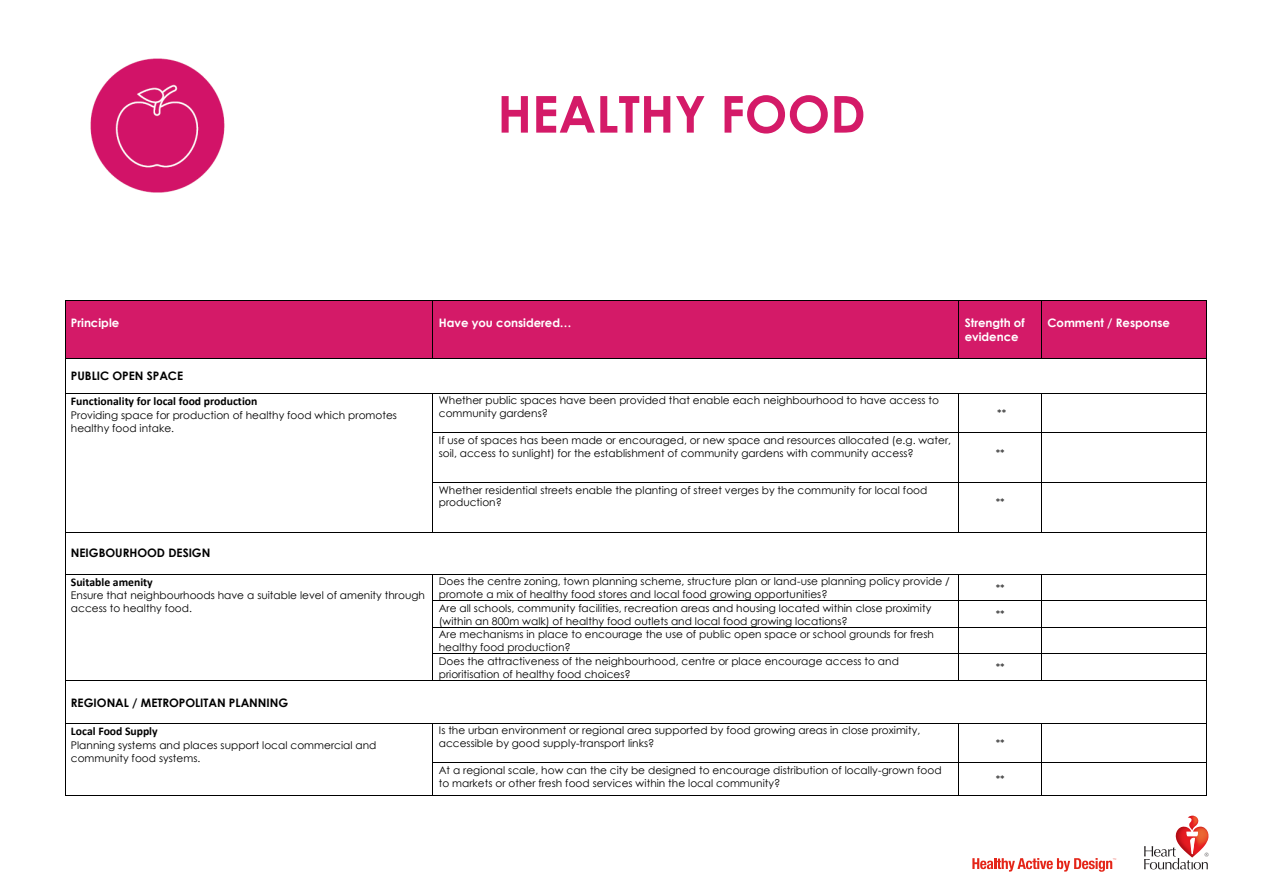
<style>
.page{position:relative;width:1263px;height:893px;background:#fff}
.page>*{position:absolute;margin:0;border:0;box-sizing:border-box;transform-origin:0 0}
.t1{font:700 50.85px "Century Gothic";color:#d41a68}
.t2{font:700 11.7px/24.3px "Calibri";letter-spacing:-.005em;color:#000}
.t3{font:700 11.7px/14.2px "Century Gothic";color:#fff}
.t4{font:700 11.7px "Century Gothic";color:#000}
.t5{font:10.5px/12.9px "Century Gothic";letter-spacing:.005em;color:#000}
.s1{font-family:"Century Gothic"}
</style>
<div class="page">
<img style="left:1176px;top:816px;width:33px;height:40px">
<svg style="left:1144px;top:832px;width:64px;height:37px"></svg>
<svg style="left:972px;top:858px;width:144px;height:14px"></svg>
<img style="left:90px;top:58px;width:135px;height:135px">
<div style="left:65px;top:301px;width:368px;height:57px;background:#d41a68"></div>
<div style="left:433px;top:301px;width:526px;height:57px;background:#d41a68"></div>
<div style="left:959px;top:301px;width:82px;height:57px;background:#d41a68"></div>
<div style="left:1042px;top:301px;width:164px;height:57px;background:#d41a68"></div>
<hr style="left:65px;top:300px;width:368px;height:1px;background:#000">
<hr style="left:433px;top:300px;width:526px;height:1px;background:#000">
<hr style="left:959px;top:300px;width:82px;height:1px;background:#000">
<hr style="left:1042px;top:300px;width:164px;height:1px;background:#000">
<hr style="left:65px;top:301px;width:1px;height:57px;background:#000">
<hr style="left:433px;top:301px;width:1px;height:57px;background:#000">
<hr style="left:959px;top:301px;width:1px;height:57px;background:#000">
<hr style="left:1041px;top:301px;width:1px;height:57px;background:#000">
<hr style="left:1206px;top:301px;width:1px;height:57px;background:#000">
<hr style="left:65px;top:358px;width:368px;height:1px;background:#000">
<hr style="left:433px;top:358px;width:526px;height:1px;background:#000">
<hr style="left:959px;top:358px;width:82px;height:1px;background:#000">
<hr style="left:1042px;top:358px;width:164px;height:1px;background:#000">
<hr style="left:65px;top:359px;width:1px;height:34px;background:#000">
<hr style="left:1206px;top:359px;width:1px;height:34px;background:#000">
<hr style="left:65px;top:393px;width:368px;height:1px;background:#000">
<hr style="left:433px;top:393px;width:526px;height:1px;background:#000">
<hr style="left:959px;top:393px;width:82px;height:1px;background:#000">
<hr style="left:1042px;top:393px;width:164px;height:1px;background:#000">
<hr style="left:65px;top:394px;width:1px;height:39px;background:#000">
<hr style="left:433px;top:394px;width:1px;height:39px;background:#000">
<hr style="left:959px;top:394px;width:1px;height:39px;background:#000">
<hr style="left:1041px;top:394px;width:1px;height:39px;background:#000">
<hr style="left:1206px;top:394px;width:1px;height:39px;background:#000">
<hr style="left:433px;top:433px;width:526px;height:1px;background:#000">
<hr style="left:959px;top:433px;width:82px;height:1px;background:#000">
<hr style="left:1042px;top:433px;width:164px;height:1px;background:#000">
<hr style="left:65px;top:433px;width:1px;height:49px;background:#000">
<hr style="left:433px;top:433px;width:1px;height:49px;background:#000">
<hr style="left:959px;top:433px;width:1px;height:49px;background:#000">
<hr style="left:1041px;top:433px;width:1px;height:49px;background:#000">
<hr style="left:1206px;top:433px;width:1px;height:49px;background:#000">
<hr style="left:433px;top:482px;width:526px;height:1px;background:#000">
<hr style="left:959px;top:482px;width:82px;height:1px;background:#000">
<hr style="left:1042px;top:482px;width:164px;height:1px;background:#000">
<hr style="left:65px;top:483px;width:1px;height:49px;background:#000">
<hr style="left:433px;top:483px;width:1px;height:49px;background:#000">
<hr style="left:959px;top:483px;width:1px;height:49px;background:#000">
<hr style="left:1041px;top:483px;width:1px;height:49px;background:#000">
<hr style="left:1206px;top:483px;width:1px;height:49px;background:#000">
<hr style="left:65px;top:532px;width:368px;height:1px;background:#000">
<hr style="left:433px;top:532px;width:526px;height:1px;background:#000">
<hr style="left:959px;top:532px;width:82px;height:1px;background:#000">
<hr style="left:1042px;top:532px;width:164px;height:1px;background:#000">
<hr style="left:65px;top:532px;width:1px;height:42px;background:#000">
<hr style="left:1206px;top:532px;width:1px;height:42px;background:#000">
<hr style="left:65px;top:574px;width:368px;height:1px;background:#000">
<hr style="left:433px;top:574px;width:526px;height:1px;background:#000">
<hr style="left:959px;top:574px;width:82px;height:1px;background:#000">
<hr style="left:1042px;top:574px;width:164px;height:1px;background:#000">
<hr style="left:433px;top:600px;width:526px;height:1px;background:#000">
<hr style="left:959px;top:600px;width:82px;height:1px;background:#000">
<hr style="left:1042px;top:600px;width:164px;height:1px;background:#000">
<hr style="left:433px;top:627px;width:526px;height:1px;background:#000">
<hr style="left:959px;top:627px;width:82px;height:1px;background:#000">
<hr style="left:1042px;top:627px;width:164px;height:1px;background:#000">
<hr style="left:433px;top:653px;width:526px;height:1px;background:#000">
<hr style="left:959px;top:653px;width:82px;height:1px;background:#000">
<hr style="left:1042px;top:653px;width:164px;height:1px;background:#000">
<svg style="left:65px;top:575px;width:1px;height:105px"></svg>
<hr style="left:65px;top:680px;width:368px;height:1px;background:#000">
<hr style="left:433px;top:680px;width:526px;height:1px;background:#000">
<hr style="left:959px;top:680px;width:82px;height:1px;background:#000">
<svg style="left:1041px;top:574px;width:1px;height:107px"></svg>
<hr style="left:1042px;top:680px;width:164px;height:1px;background:#000">
<svg style="left:1206px;top:574px;width:1px;height:107px"></svg>
<hr style="left:65px;top:681px;width:1px;height:42px;background:#000">
<hr style="left:1206px;top:681px;width:1px;height:42px;background:#000">
<hr style="left:65px;top:723px;width:368px;height:1px;background:#000">
<hr style="left:433px;top:723px;width:526px;height:1px;background:#000">
<hr style="left:959px;top:723px;width:82px;height:1px;background:#000">
<hr style="left:1042px;top:723px;width:164px;height:1px;background:#000">
<hr style="left:65px;top:724px;width:1px;height:39px;background:#000">
<hr style="left:433px;top:724px;width:1px;height:39px;background:#000">
<hr style="left:959px;top:724px;width:1px;height:39px;background:#000">
<hr style="left:1041px;top:724px;width:1px;height:39px;background:#000">
<hr style="left:1206px;top:724px;width:1px;height:39px;background:#000">
<hr style="left:433px;top:763px;width:526px;height:1px;background:#000">
<hr style="left:959px;top:763px;width:82px;height:1px;background:#000">
<hr style="left:1042px;top:763px;width:164px;height:1px;background:#000">
<hr style="left:65px;top:763px;width:1px;height:32px;background:#000">
<hr style="left:65px;top:795px;width:368px;height:1px;background:#000">
<hr style="left:433px;top:763px;width:1px;height:32px;background:#000">
<hr style="left:433px;top:795px;width:526px;height:1px;background:#000">
<hr style="left:959px;top:763px;width:1px;height:32px;background:#000">
<hr style="left:959px;top:795px;width:82px;height:1px;background:#000">
<hr style="left:1041px;top:763px;width:1px;height:32px;background:#000">
<hr style="left:1042px;top:795px;width:164px;height:1px;background:#000">
<hr style="left:1206px;top:763px;width:1px;height:32px;background:#000">
<p class="t1" style="left:497px;top:76px;width:370px">HEALTHY FOOD</p>
<p class="t3" style="left:71px;top:315px;width:50px">Principle</p>
<p class="t3" style="left:439px;top:315px;width:134px">Have you considered…</p>
<p class="t3" style="left:965px;top:315px;width:61px">Strength of evidence</p>
<p class="t3" style="left:1047px;top:315px;width:124px">Comment / Response</p>
<p class="t2" style="left:71px;top:364px;width:188px"><span class="s1">PUBLIC OPEN SPACE<br></span>Functionality for local food production</p>
<p class="t5" style="left:71px;top:408px;width:328px">Providing space for production of healthy food which promotes healthy food intake.</p>
<p class="t5" style="left:439px;top:394px;width:502px">Whether public spaces have been provided that enable each neighbourhood to have access to community gardens?</p>
<p class="t5" style="left:997px;top:407px;width:10px">**</p>
<p class="t5" style="left:439px;top:433px;width:514px">If use of spaces has been made or encouraged, or new space and resources allocated (e.g. water, soil, access to sunlight) for the establishment of community gardens with community access?</p>
<p class="t5" style="left:439px;top:483px;width:490px">Whether residential streets enable the planting of street verges by the community for local food production?</p>
<p class="t5" style="left:996px;top:446px;width:10px">**</p>
<p class="t5" style="left:996px;top:496px;width:10px">**</p>
<p class="t4" style="left:71px;top:544px;width:141px">NEIGBOURHOOD DESIGN</p>
<p class="t2" style="left:71px;top:569px;width:83px">Suitable amenity</p>
<p class="t5" style="left:71px;top:589px;width:355px">Ensure that neighbourhoods have a suitable level of amenity through access to healthy food.</p>
<p class="t4" style="left:71px;top:693px;width:219px">REGIONAL / METROPOLITAN PLANNING</p>
<p class="t2" style="left:71px;top:718px;width:88px">Local Food Supply</p>
<p class="t5" style="left:71px;top:738px;width:307px">Planning systems and places support local commercial and community food systems.</p>
<p class="t5" style="left:439px;top:575px;width:513px">Does the centre zoning, town planning scheme, structure plan or land-use planning policy provide / promote a mix of healthy food stores and local food growing opportunities?</p>
<p class="t5" style="left:996px;top:581px;width:10px">**</p>
<p class="t5" style="left:439px;top:601px;width:494px">Are all schools, community facilities, recreation areas and housing located within close proximity (within an 800m walk) of healthy food outlets and local food growing locations?</p>
<p class="t5" style="left:996px;top:608px;width:10px">**</p>
<p class="t5" style="left:439px;top:628px;width:497px">Are mechanisms in place to encourage the use of public open space or school grounds for fresh healthy food production?<br>Does the attractiveness of the neighbourhood, centre or place encourage access to and prioritisation of healthy food choices?</p>
<p class="t5" style="left:996px;top:661px;width:10px">**</p>
<p class="t5" style="left:439px;top:724px;width:483px">Is the urban environment or regional area supported by food growing areas in close proximity, accessible by good supply-transport links?</p>
<p class="t5" style="left:996px;top:737px;width:10px">**</p>
<p class="t5" style="left:439px;top:763px;width:504px">At a regional scale, how can the city be designed to encourage distribution of locally-grown food to markets or other fresh food services within the local community?</p>
<p class="t5" style="left:996px;top:773px;width:10px">**</p>
</div>
